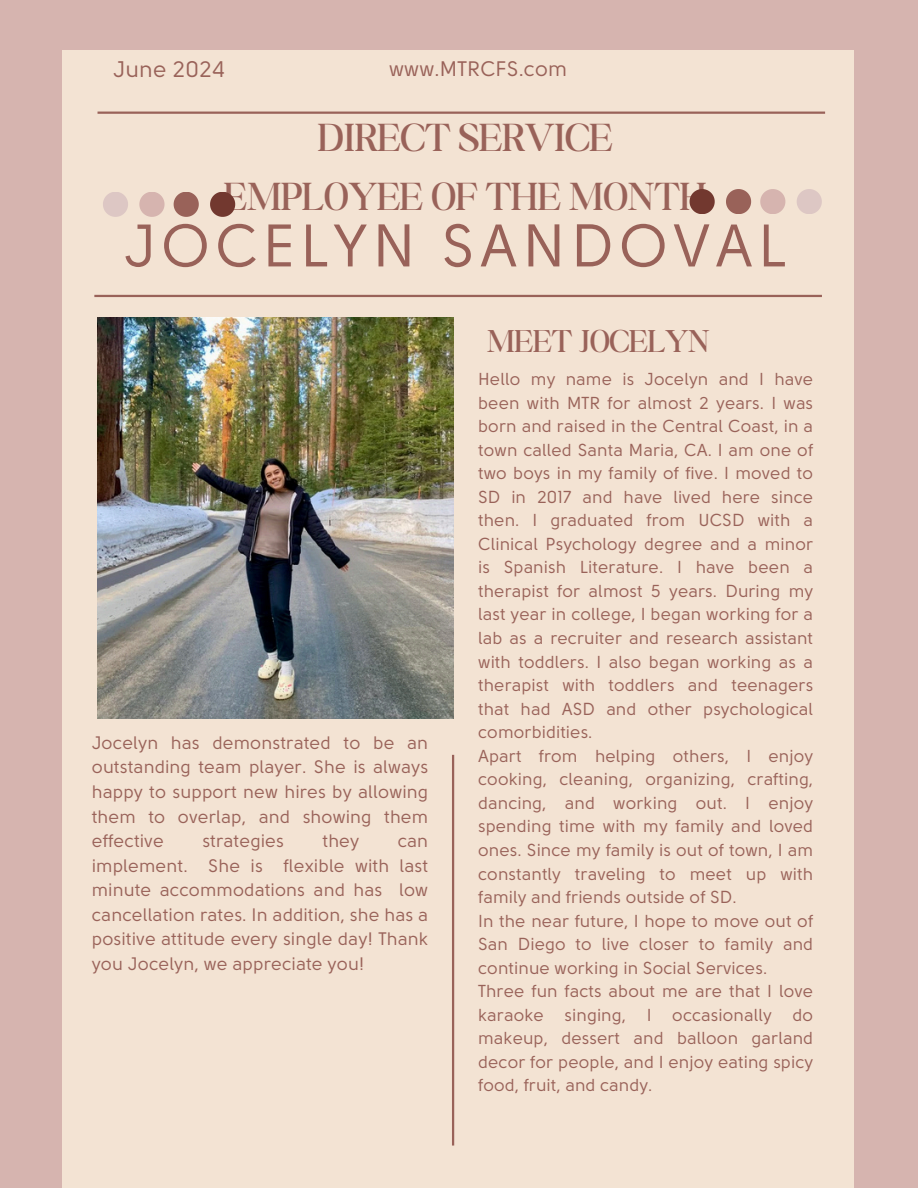
<style>
.page{position:relative;width:918px;height:1188px;background:#d6b4af}
.page>*{position:absolute;margin:0;border:0;box-sizing:border-box;transform-origin:0 0}
.t1{font:59.85px "Solomon Sans";letter-spacing:.075em;color:#996259}
.t2{font:300 42px/58.5px "Boston Angel";color:#996259;text-align:center}
.t3{font:300 33.9px "Boston Angel";color:#996259}
.t4{font:22.5px "Solomon Sans";color:#996259}
.t5{font:21px "Solomon Sans";color:#996259}
.t6{font:18px/24.6px "Solomon Sans";color:#996259;text-align:justify}
.t7{font:17.25px/23.5px "Solomon Sans";color:#996259;text-align:justify}
</style>
<div class="page">
<div style="left:63px;top:50px;width:791px;height:1138px;background:#f3e3d3"></div>
<img style="left:98px;top:318px;width:355px;height:400px">
<hr style="left:98px;top:112px;width:727px;height:2px;background:#996259">
<hr style="left:452px;top:755px;width:2px;height:391px;background:#996259">
<hr style="left:94px;top:295px;width:728px;height:2px;background:#996259">
<svg style="left:210px;top:192px;width:25px;height:24px"></svg>
<svg style="left:174px;top:192px;width:25px;height:24px"></svg>
<svg style="left:139px;top:192px;width:26px;height:24px"></svg>
<svg style="left:103px;top:192px;width:25px;height:24px"></svg>
<svg style="left:690px;top:189px;width:25px;height:25px"></svg>
<svg style="left:726px;top:189px;width:25px;height:25px"></svg>
<svg style="left:760px;top:189px;width:25px;height:25px"></svg>
<svg style="left:797px;top:189px;width:25px;height:25px"></svg>
<h2 class="t4" style="left:113px;top:59px;width:113px">June 2024</h2>
<p class="t5" style="left:389px;top:59px;width:180px">www.MTRCFS.com</p>
<h4 class="t2" style="left:224px;top:108px;width:484px">DIRECT SERVICE<br>EMPLOYEE OF THE MONTH</h4>
<h4 class="t1" style="left:124px;top:218px;width:664px">JOCELYN SANDOVAL</h4>
<p class="t6" style="left:92px;top:731px;width:338px">Jocelyn has demonstrated to be an outstanding team player. She is always happy to support new hires by allowing them to overlap, and showing them effective</p>
<p class="t6" style="left:202px;top:829px;width:83px">strategies</p>
<p class="t6" style="left:322px;top:829px;width:38px">they</p>
<p class="t6" style="left:92px;top:829px;width:338px;text-indent:306px">can implement. She is flexible with last minute accommodations and has low cancellation rates. In addition, she has a positive attitude every single day! Thank you Jocelyn, we appreciate you!</p>
<h1 class="t3" style="left:487px;top:321px;width:224px">MEET JOCELYN</h1>
<p class="t7" style="left:478px;top:368px;width:337px">Hello my name is Jocelyn and I have been with MTR for almost 2 years. I was born and raised in the Central Coast, in a town called Santa Maria, CA. I am one of two boys in my family of five. I moved to SD in 2017 and have lived here since then. I graduated from UCSD with a Clinical Psychology degree and a minor is Spanish Literature. I have been a therapist for almost 5 years. During my last year in college, I began working for a lab as a recruiter and research assistant with toddlers. I also began working as a therapist with toddlers and teenagers that had ASD and other psychological comorbidities.</p>
<h3 class="t7" style="left:478px;top:745px;width:337px">Apart from helping others, I enjoy cooking, cleaning, organizing, crafting, dancing, and working out. I enjoy spending time with my family and loved ones. Since my family is out of town, I am constantly traveling to meet up with family and friends outside of SD.</h3>
<p class="t7" style="left:478px;top:910px;width:337px">In the near future, I hope to move out of San Diego to live closer to family and continue working in Social Services.</p>
<p class="t7" style="left:478px;top:980px;width:337px">Three fun facts about me are that I love karaoke singing, I occasionally do makeup, dessert and balloon garland decor for people, and I enjoy eating spicy food, fruit, and candy.</p>
</div>
